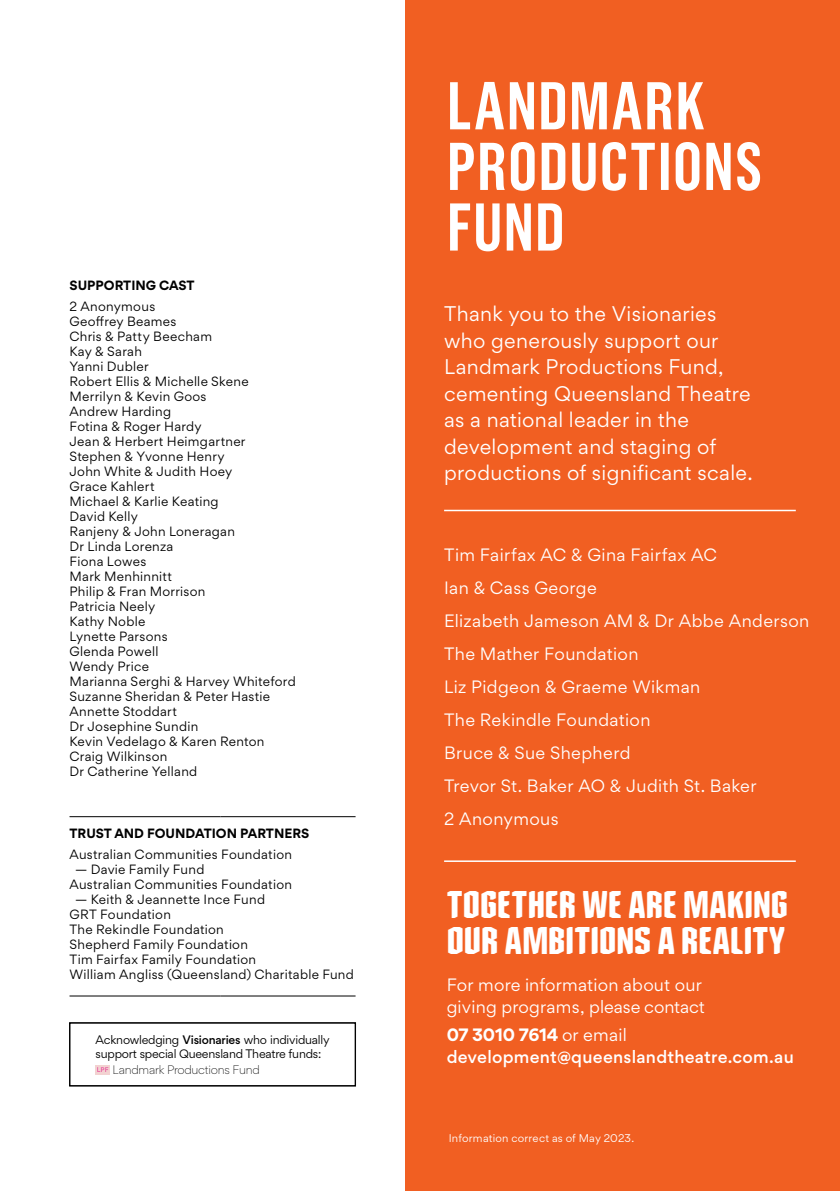
<style>
.page{position:relative;width:840px;height:1191px;background:#fff}
.page>*{position:absolute;margin:0;border:0;box-sizing:border-box;transform-origin:0 0}
.t1{font:36px/36px "QT Theatrical Display";letter-spacing:.01em;color:#fff}
.t2{font:19px/26.6px "Gordita";letter-spacing:.02em;color:#fff}
.t3{font:16px/33px "Gordita";letter-spacing:.025em;color:#fff}
.t4{font:500 16px/22px "Gordita";letter-spacing:.015em;color:#fff}
.t5{font:12px/15px "Gordita";letter-spacing:.025em;color:#000}
.t6{font:700 12px "Gordita";color:#000}
.t7{font:11px/14px "Gordita";letter-spacing:-.02em;color:#000}
.t8{font:300 11px "Gordita";letter-spacing:-.02em;color:#000}
.t9{font:10px "Gordita";letter-spacing:.02em;color:#fff}
.s1{font-weight:500}
.s2{font-weight:700}
.s3{font-weight:400}
</style>
<div class="page">
<hr style="left:69px;top:995px;width:151px;height:1px;background:#000">
<hr style="left:220px;top:995px;width:135px;height:1px;background:#000">
<hr style="left:69px;top:816px;width:151px;height:1px;background:#000">
<hr style="left:220px;top:816px;width:135px;height:1px;background:#000">
<svg style="left:69px;top:1022px;width:286px;height:64px"></svg>
<div style="left:405px;top:0;width:434px;height:1191px;background:#f15f22"></div>
<svg style="left:450px;top:203px;width:111px;height:48px"></svg>
<svg style="left:450px;top:142px;width:309px;height:49px"></svg>
<svg style="left:450px;top:82px;width:253px;height:47px"></svg>
<hr style="left:444px;top:510px;width:351px;height:1px;background:#fff">
<hr style="left:444px;top:860px;width:351px;height:2px;background:#fff">
<p class="t6" style="left:69px;top:276px;width:127px">SUPPORTING CAST</p>
<p class="t5" style="left:69px;top:299px;width:228px">2 Anonymous<br>Geoffrey Beames<br>Chris &amp; Patty Beecham<br>Kay &amp; Sarah<br>Yanni Dubler<br>Robert Ellis &amp; Michelle Skene<br>Merrilyn &amp; Kevin Goos<br>Andrew Harding<br>Fotina &amp; Roger Hardy<br>Jean &amp; Herbert Heimgartner<br>Stephen &amp; Yvonne Henry<br>John White &amp; Judith Hoey<br>Grace Kahlert<br>Michael &amp; Karlie Keating<br>David Kelly<br>Ranjeny &amp; John Loneragan<br>Dr Linda Lorenza<br>Fiona Lowes<br>Mark Menhinnitt<br>Philip &amp; Fran Morrison<br>Patricia Neely<br>Kathy Noble<br>Lynette Parsons<br>Glenda Powell<br>Wendy Price<br>Marianna Serghi &amp; Harvey Whiteford<br>Suzanne Sheridan &amp; Peter Hastie<br>Annette Stoddart<br>Dr Josephine Sundin<br>Kevin Vedelago &amp; Karen Renton<br>Craig Wilkinson<br>Dr Catherine Yelland</p>
<p class="t6" style="left:69px;top:823px;width:241px">TRUST AND FOUNDATION PARTNERS</p>
<p class="t5" style="left:69px;top:846px;width:224px">Australian Communities Foundation</p>
<p class="t5" style="left:69px;top:861px;width:224px;text-indent:6px">— Davie Family Fund<br>Australian Communities Foundation</p>
<p class="t5" style="left:69px;top:891px;width:286px;text-indent:6px">— Keith &amp; Jeannette Ince Fund<br>GRT Foundation<br>The Rekindle Foundation<br>Shepherd Family Foundation<br>Tim Fairfax Family Foundation<br>William Angliss (Queensland) Charitable Fund</p>
<p class="t7" style="left:96px;top:1032px;width:235px">Acknowledging <span class="s1">Visionaries</span> who individually support special Queensland Theatre funds:</p>
<p class="t8" style="left:112px;top:1061px;width:149px">Landmark Productions Fund</p>
<h2 class="t2" style="left:444px;top:300px;width:310px">Thank you to the Visionaries who generously support our<br>Landmark Productions Fund, cementing Queensland Theatre as a national leader in the development and staging of productions of significant scale.</h2>
<h3 class="t3" style="left:444px;top:538px;width:366px">Tim Fairfax AC &amp; Gina Fairfax AC<br>Ian &amp; Cass George<br>Elizabeth Jameson AM &amp; Dr Abbe Anderson<br>The Mather Foundation<br>Liz Pidgeon &amp; Graeme Wikman<br>The Rekindle Foundation<br>Bruce &amp; Sue Shepherd<br>Trevor St. Baker AO &amp; Judith St. Baker<br>2 Anonymous</h3>
<h1 class="t1" style="left:446px;top:888px;width:343px">TOGETHER WE ARE MAKING<br>OUR AMBITIONS A REALITY</h1>
<h3 class="t3" style="left:446px;top:973px;width:259px;line-height:22px">For more information about our giving programs, please contact</h3>
<h3 class="t4" style="left:446px;top:1023px;width:348px"><span class="s2">07 3010 7614</span> <span class="s3">or email </span>development@queenslandtheatre.com.au</h3>
<p class="t9" style="left:448px;top:1131px;width:187px">Information correct as of May 2023.</p>
</div>
